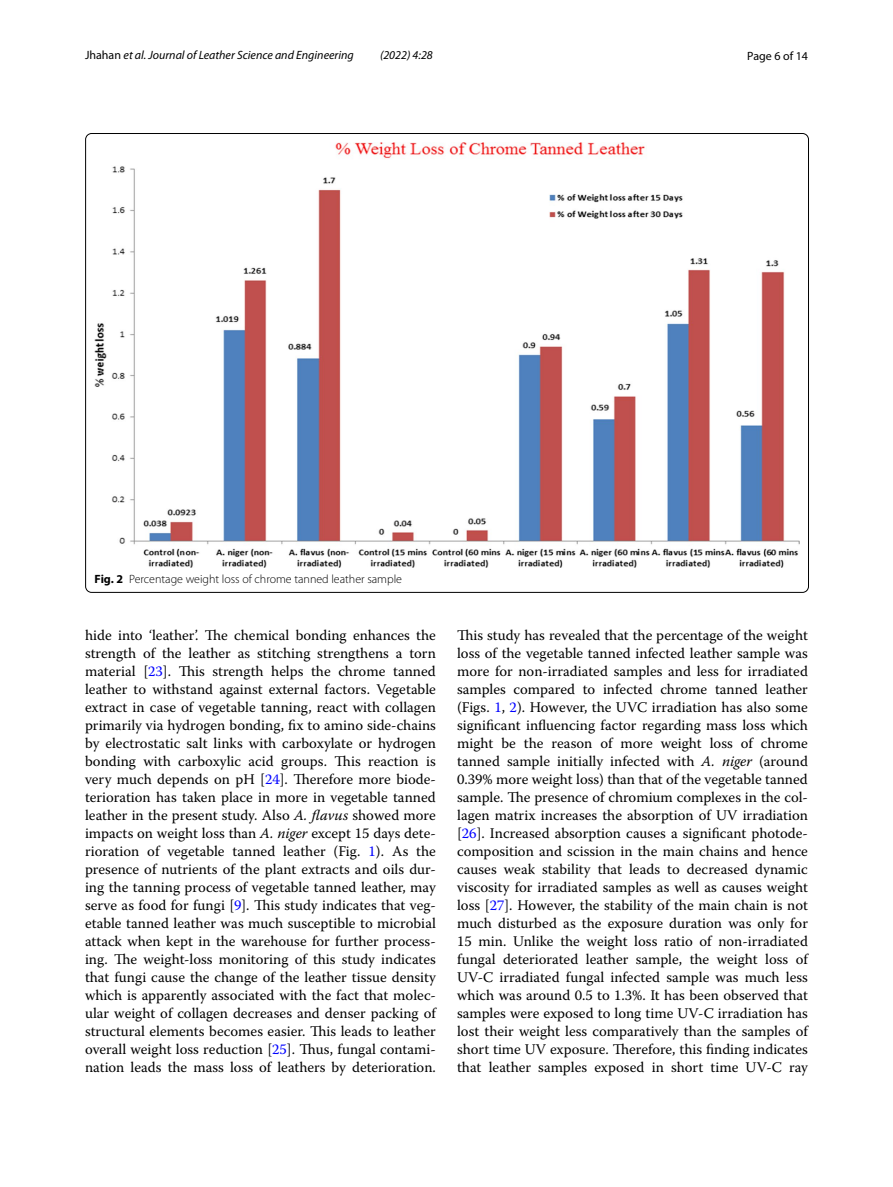
<style>
.page{position:relative;width:893px;height:1187px;background:#fff}
.page>*{position:absolute;margin:0;border:0;box-sizing:border-box;transform-origin:0 0}
.t1{font:14.7px/18px "Warnock Pro";color:#000;text-align:justify}
.t2{font:italic 12px "Myriad Pro";color:#000}
.t3{font:300 12px "Myriad Pro";color:#000}
.t4{font:12px "Myriad Pro";color:#000}
.s1{font-style:normal}
.s2{font-weight:700}
.s3{color:#00f}
.s4{font-style:italic}
</style>
<div class="page">
<img style="left:94px;top:142px;width:706px;height:425px">
<p class="t2" style="left:85px;top:48px;width:270px"><span class="s1">Jhahan</span> et al. Journal of Leather Science and Engineering</p>
<p class="t2" style="left:380px;top:48px;width:54px">(2022) 4:28</p>
<p class="t4" style="left:747px;top:48px;width:62px">Page 6 of 14</p>
<p class="t3" style="left:95px;top:572px;width:309px"><span class="s2">Fig. 2</span> Percentage weight loss of chrome tanned leather sample</p>
<p class="t1" style="left:85px;top:625px;width:352px">hide into ‘leather’. The chemical bonding enhances the strength of the leather as stitching strengthens a torn material [<span class="s3">23</span>]. This strength helps the chrome tanned leather to withstand against external factors. Vegetable extract in case of vegetable tanning, react with collagen primarily via hydrogen bonding, fix to amino side-chains by electrostatic salt links with carboxylate or hydrogen bonding with carboxylic acid groups. This reaction is very much depends on pH [<span class="s3">24</span>]. Therefore more biode&shy;terioration has taken place in more in vegetable tanned leather in the present study. Also <span class="s4">A. flavus</span> showed more impacts on weight loss than <span class="s4">A. niger</span> except 15 days dete&shy;rioration of vegetable tanned leather (Fig. <span class="s3">1</span>). As the presence of nutrients of the plant extracts and oils dur&shy;ing the tanning process of vegetable tanned leather, may serve as food for fungi [<span class="s3">9</span>]. This study indicates that veg&shy;etable tanned leather was much susceptible to microbial attack when kept in the warehouse for further process&shy;ing. The weight-loss monitoring of this study indicates that fungi cause the change of the leather tissue density which is apparently associated with the fact that molec&shy;ular weight of collagen decreases and denser packing of structural elements becomes easier. This leads to leather overall weight loss reduction [<span class="s3">25</span>]. Thus, fungal contami&shy;nation leads the mass loss of leathers by deterioration.</p>
<p class="t1" style="left:457px;top:625px;width:352px">This study has revealed that the percentage of the weight loss of the vegetable tanned infected leather sample was more for non-irradiated samples and less for irradiated samples compared to infected chrome tanned leather (Figs. <span class="s3">1</span>, <span class="s3">2</span>). However, the UVC irradiation has also some significant influencing factor regarding mass loss which might be the reason of more weight loss of chrome tanned sample initially infected with <span class="s4">A. niger</span> (around 0.39% more weight loss) than that of the vegetable tanned sample. The presence of chromium complexes in the col&shy;lagen matrix increases the absorption of UV irradiation [<span class="s3">26</span>]. Increased absorption causes a significant photode&shy;composition and scission in the main chains and hence causes weak stability that leads to decreased dynamic viscosity for irradiated samples as well as causes weight loss [<span class="s3">27</span>]. However, the stability of the main chain is not much disturbed as the exposure duration was only for 15 min. Unlike the weight loss ratio of non-irradiated fungal deteriorated leather sample, the weight loss of UV-C irradiated fungal infected sample was much less which was around 0.5 to 1.3%. It has been observed that samples were exposed to long time UV-C irradiation has lost their weight less comparatively than the samples of short time UV exposure. Therefore, this finding indicates that leather samples exposed in short time UV-C ray</p>
</div>
